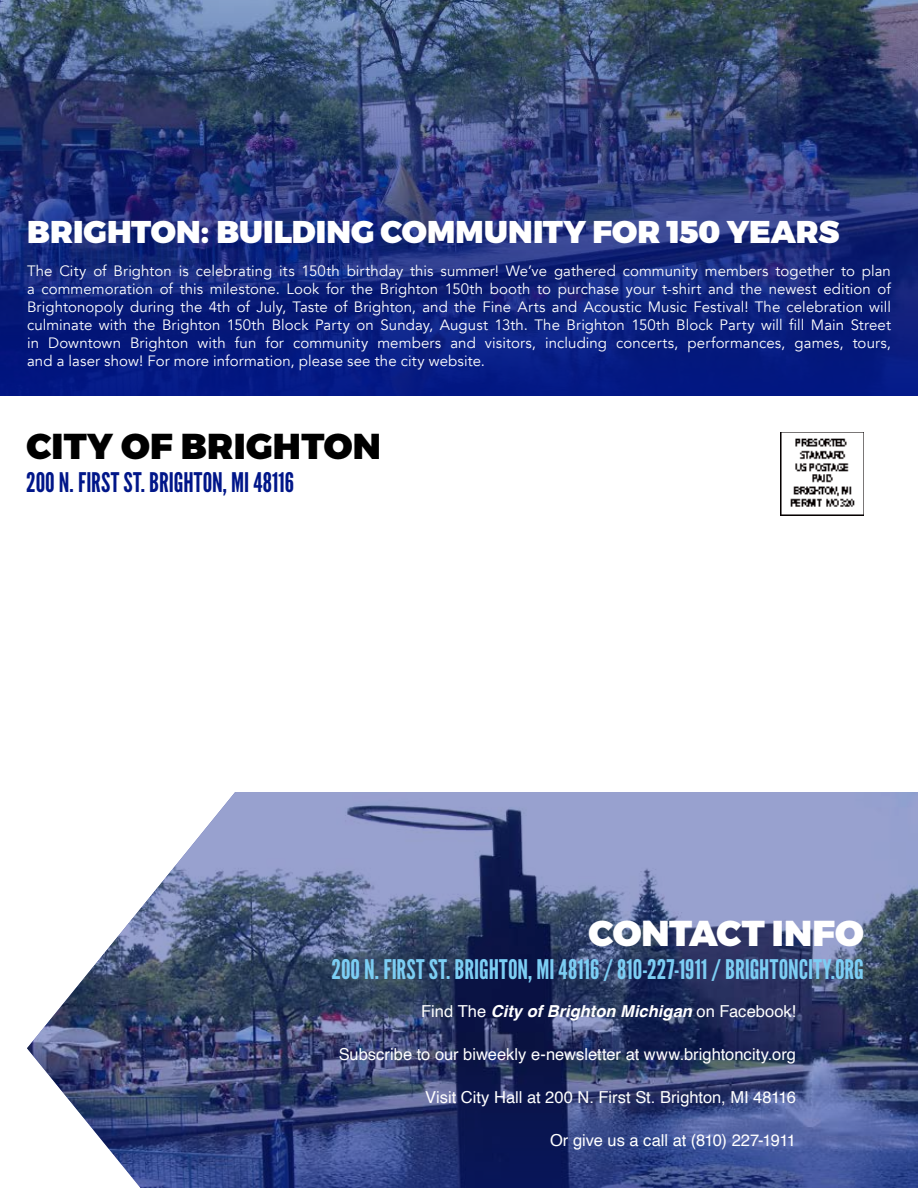
<style>
.page{position:relative;width:918px;height:1188px;background:#fff}
.page>*{position:absolute;margin:0;border:0;box-sizing:border-box;transform-origin:0 0}
.t1{font:900 36px "Montserrat";letter-spacing:.01em;color:#000}
.t2{font:900 36px "Montserrat";letter-spacing:-.005em;color:#fff}
.t3{font:900 31.5px "Montserrat";letter-spacing:.005em;color:#fff}
.t4{font:27px "League Gothic";color:#7ccef4}
.t5{font:27px "League Gothic";color:#001689}
.t6{font:16.5px "Helvetica";color:#fff}
.t7{font:italic 700 16.5px "Helvetica";color:#fff}
.t8{font:15px/18px "Avenir";letter-spacing:.005em;color:#fff;text-align:justify}
.s1{font-weight:400;font-style:normal}
</style>
<div class="page">
<img style="left:0;top:0;width:918px;height:396px">
<img style="left:27px;top:792px;width:891px;height:396px">
<img style="left:781px;top:433px;width:82px;height:82px">
<h2 class="t3" style="left:27px;top:212px;width:814px">BRIGHTON: BUILDING COMMUNITY FOR 150 YEARS</h2>
<p class="t8" style="left:27px;top:262px;width:865px">The City of Brighton is celebrating its 150th birthday this summer! We’ve gathered community members together to plan a commemoration of this milestone. Look for the Brighton 150th booth to purchase your t-shirt and the newest edition of Brightonopoly during the 4th of July, Taste of Brighton, and the Fine Arts and Acoustic Music Festival! The celebration will culminate with the Brighton 150th Block Party on Sunday, August 13th. The Brighton 150th Block Party will fill Main Street in Downtown Brighton with fun for community members and visitors, including concerts, performances, games, tours, and a laser show! For more information, please see the city website.</p>
<h1 class="t1" style="left:26px;top:424px;width:356px">CITY OF BRIGHTON</h1>
<h3 class="t5" style="left:26px;top:466px;width:269px">200 N. FIRST ST. BRIGHTON, MI 48116</h3>
<h1 class="t2" style="left:589px;top:911px;width:277px">CONTACT INFO</h1>
<h3 class="t4" style="left:332px;top:953px;width:534px">200 N. FIRST ST. BRIGHTON, MI 48116 / 810-227-1911 / BRIGHTONCITY.ORG</h3>
<p class="t7" style="left:421px;top:998px;width:376px"><span class="s1">Find The</span> City of Brighton Michigan <span class="s1">on Facebook!</span></p>
<p class="t6" style="left:339px;top:1042px;width:459px">Subscribe to our biweekly e-newsletter at www.brightoncity.org</p>
<p class="t6" style="left:425px;top:1084px;width:373px">Visit City Hall at 200 N. First St. Brighton, MI 48116</p>
<p class="t6" style="left:550px;top:1127px;width:248px">Or give us a call at (810) 227-1911</p>
</div>
